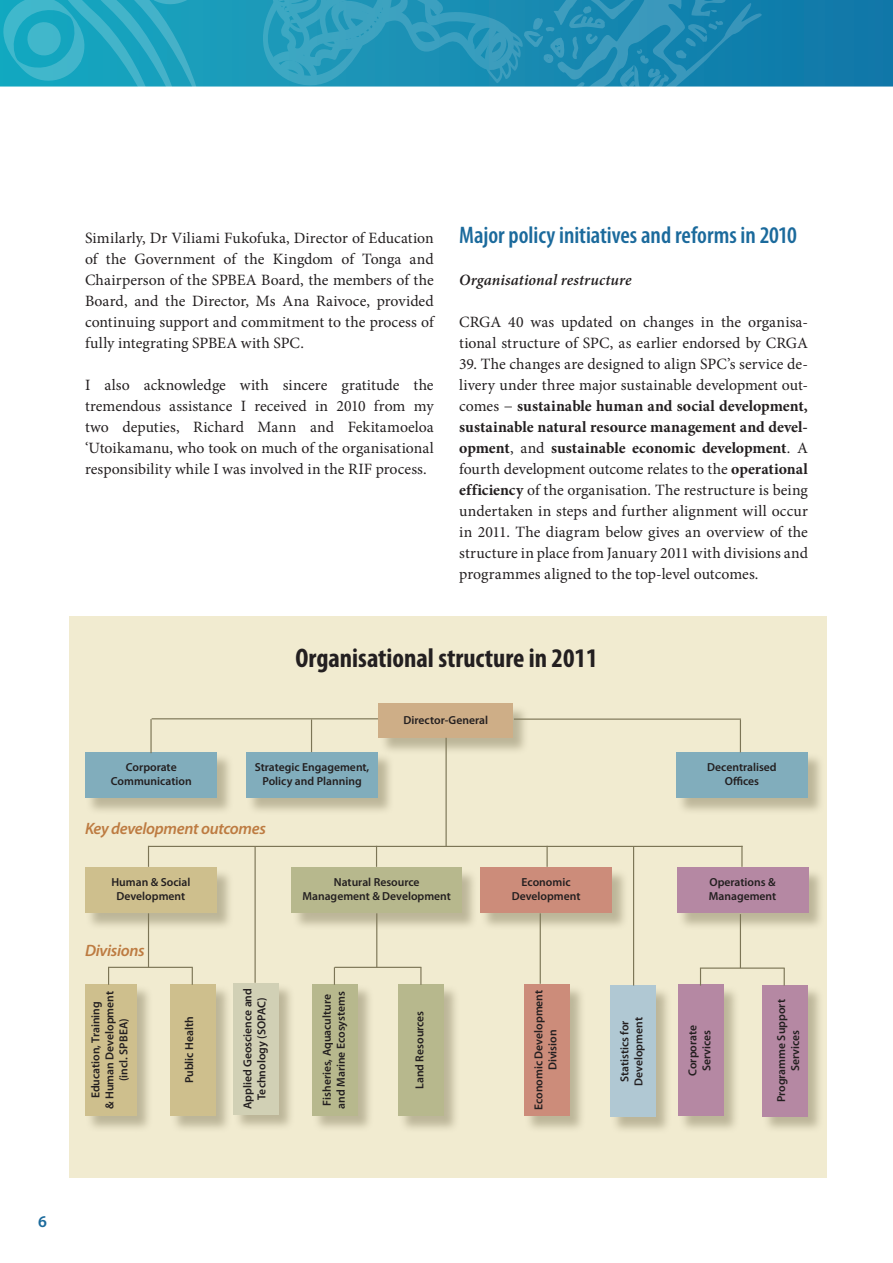
<style>
.page{position:relative;width:893px;height:1263px;background:#fff}
.page>*{position:absolute;margin:0;border:0;box-sizing:border-box;transform-origin:0 0}
.t1{font:700 condensed 27px "Myriad Pro";color:#231f20}
.Titre_1{font:600 condensed 24px "Myriad Pro";color:#1b6a9c}
.Titre_1-2{font:italic 600 16.5px "Myriad Pro";letter-spacing:-.02em;color:#bd7b41}
.t2{font:600 16.5px "Myriad Pro";color:#1b6a9c}
.texte_minion_10_5-14{font:15.75px/21px "Minion Pro";color:#231f20;text-align:justify}
.texte_minion_10_5-14-2{font:italic 600 15.75px "Minion Pro";letter-spacing:.005em;color:#231f20}
.t3{font:600 11.7px/14px "Myriad Pro";color:#231f20;text-align:center}
.s1{font-weight:700}
</style>
<div class="page">
<svg style="left:0;top:0;width:893px;height:87px;background:#1383ae"></svg>
<svg style="left:3px;top:0;width:203px;height:87px;background:#26a9c2"></svg>
<svg style="left:244px;top:0;width:518px;height:87px;background:#2592b7"></svg>
<div style="left:69px;top:617px;width:757px;height:561px;background:#f1ebd0"></div>
<div style="left:379px;top:704px;width:151px;height:51px;background:#7c7556;opacity:.45"></div>
<div style="left:379px;top:704px;width:134px;height:34px;background:#ceae87"></div>
<div style="left:86px;top:753px;width:148px;height:62px;background:#7c7556;opacity:.45"></div>
<div style="left:85px;top:752px;width:132px;height:46px;background:#81adbc"></div>
<div style="left:246px;top:753px;width:149px;height:62px;background:#7c7556;opacity:.45"></div>
<div style="left:246px;top:752px;width:132px;height:46px;background:#81adbc"></div>
<div style="left:676px;top:753px;width:149px;height:62px;background:#7c7556;opacity:.45"></div>
<div style="left:676px;top:752px;width:132px;height:46px;background:#81adbc"></div>
<div style="left:610px;top:986px;width:62px;height:148px;background:#7c7556;opacity:.45"></div>
<div style="left:610px;top:985px;width:46px;height:132px;background:#b0c8d3"></div>
<div style="left:85px;top:868px;width:149px;height:62px;background:#7c7556;opacity:.45"></div>
<div style="left:85px;top:868px;width:132px;height:45px;background:#cebf8d"></div>
<div style="left:85px;top:984px;width:68px;height:149px;background:#7c7556;opacity:.45"></div>
<div style="left:85px;top:984px;width:51px;height:132px;background:#cebf8d"></div>
<div style="left:312px;top:984px;width:62px;height:148px;background:#7c7556;opacity:.45"></div>
<div style="left:312px;top:984px;width:46px;height:132px;background:#b7b88d"></div>
<div style="left:524px;top:984px;width:62px;height:149px;background:#7c7556;opacity:.45"></div>
<div style="left:524px;top:984px;width:46px;height:132px;background:#cc8c7a"></div>
<div style="left:171px;top:984px;width:62px;height:149px;background:#7c7556;opacity:.45"></div>
<div style="left:170px;top:984px;width:46px;height:132px;background:#cebf8d"></div>
<div style="left:762px;top:985px;width:63px;height:148px;background:#7c7556;opacity:.45"></div>
<div style="left:762px;top:985px;width:46px;height:131px;background:#b588a3"></div>
<div style="left:398px;top:984px;width:62px;height:149px;background:#7c7556;opacity:.45"></div>
<div style="left:398px;top:984px;width:45px;height:132px;background:#b7b88d"></div>
<div style="left:233px;top:983px;width:62px;height:148px;background:#7c7556;opacity:.45"></div>
<div style="left:233px;top:983px;width:46px;height:131px;background:#d1d0b5"></div>
<div style="left:678px;top:985px;width:62px;height:148px;background:#7c7556;opacity:.45"></div>
<div style="left:678px;top:984px;width:45px;height:132px;background:#b588a3"></div>
<div style="left:292px;top:868px;width:186px;height:62px;background:#7c7556;opacity:.45"></div>
<div style="left:292px;top:868px;width:170px;height:45px;background:#b7b88d"></div>
<div style="left:480px;top:868px;width:149px;height:62px;background:#7c7556;opacity:.45"></div>
<div style="left:480px;top:868px;width:132px;height:45px;background:#cc8c7a"></div>
<div style="left:677px;top:868px;width:148px;height:62px;background:#7c7556;opacity:.45"></div>
<div style="left:677px;top:868px;width:131px;height:45px;background:#b588a3"></div>
<hr style="left:445px;top:738px;width:2px;height:108px;background:#7c7556">
<hr style="left:150px;top:719px;width:2px;height:34px;background:#7c7556">
<hr style="left:311px;top:719px;width:1px;height:33px;background:#7c7556">
<hr style="left:740px;top:720px;width:1px;height:32px;background:#7c7556">
<hr style="left:633px;top:846px;width:1px;height:139px;background:#7c7556">
<svg style="left:148px;top:847px;width:1px;height:20px"></svg>
<hr style="left:255px;top:847px;width:1px;height:136px;background:#7c7556">
<svg style="left:108px;top:968px;width:1px;height:17px"></svg>
<svg style="left:700px;top:969px;width:1px;height:16px"></svg>
<svg style="left:334px;top:967px;width:1px;height:18px"></svg>
<svg style="left:192px;top:968px;width:1px;height:17px"></svg>
<svg style="left:784px;top:969px;width:1px;height:16px"></svg>
<svg style="left:420px;top:968px;width:1px;height:17px"></svg>
<hr style="left:148px;top:913px;width:1px;height:54px;background:#7c7556">
<hr style="left:740px;top:914px;width:1px;height:54px;background:#7c7556">
<hr style="left:540px;top:913px;width:1px;height:71px;background:#7c7556">
<hr style="left:376px;top:913px;width:1px;height:54px;background:#7c7556">
<svg style="left:376px;top:847px;width:1px;height:20px"></svg>
<hr style="left:546px;top:846px;width:2px;height:21px;background:#7c7556">
<hr style="left:741px;top:846px;width:2px;height:21px;background:#7c7556">
<hr style="left:152px;top:718px;width:226px;height:1px;background:#7c7556">
<hr style="left:514px;top:718px;width:227px;height:2px;background:#7c7556">
<hr style="left:148px;top:846px;width:594px;height:1px;background:#7c7556">
<hr style="left:108px;top:967px;width:85px;height:1px;background:#7c7556">
<hr style="left:700px;top:967px;width:85px;height:2px;background:#7c7556">
<hr style="left:335px;top:967px;width:86px;height:1px;background:#7c7556">
<p class="texte_minion_10_5-14" style="left:85px;top:228px;width:350px">Similarly, Dr Viliami Fukofuka, Director of Education of the Government of the Kingdom of Tonga and Chairperson of the SPBEA Board, the members of the Board, and the Director, Ms Ana Raivoce, provided continuing support and commitment to the process of fully integrating SPBEA with SPC.</p>
<p class="texte_minion_10_5-14" style="left:85px;top:375px;width:350px">I also acknowledge with sincere gratitude the tremendous assistance I received in 2010 from my two deputies, Richard Mann and Fekitamoeloa ‘Utoikamanu, who took on much of the organisational responsibility while I was involved in the RIF process.</p>
<p class="Titre_1" style="left:459px;top:220px;width:339px">Major policy initiatives and reforms in 2010</p>
<p class="texte_minion_10_5-14-2" style="left:459px;top:269px;width:174px">Organisational restructure</p>
<p class="texte_minion_10_5-14" style="left:459px;top:312px;width:350px">CRGA 40 was updated on changes in the organisa&shy;tional structure of SPC, as earlier endorsed by CRGA</p>
<p class="texte_minion_10_5-14" style="left:459px;top:354px;width:350px">39. The changes are designed to align SPC’s service de&shy;livery under three major sustainable development out&shy;comes − <span class="s1">sustainable human and social development, sustainable natural resource management and devel&shy;opment</span>, and <span class="s1">sustainable economic development</span>. A fourth development outcome relates to the <span class="s1">operational efficiency</span> of the organisation. The restructure is being undertaken in steps and further alignment will occur in 2011. The diagram below gives an overview of the structure in place from January 2011 with divisions and programmes aligned to the top-level outcomes.</p>
<p class="t1" style="left:295px;top:641px;width:304px">Organisational structure in 2011</p>
<p class="t3" style="left:404px;top:712px;width:86px">Director-General</p>
<p class="t3" style="left:111px;top:760px;width:82px">Corporate<br>Communication</p>
<p class="t3" style="left:255px;top:760px;width:116px">Strategic Engagement,<br>Policy and Planning</p>
<p class="t3" style="left:707px;top:760px;width:71px">Decentralised<br>Offices</p>
<p class="Titre_1-2" style="left:85px;top:818px;width:182px">Key development outcomes</p>
<p class="t3" style="left:111px;top:875px;width:81px">Human &amp; Social</p>
<p class="t3" style="left:117px;top:889px;width:70px">Development</p>
<p class="Titre_1-2" style="left:85px;top:939px;width:61px">Divisions</p>
<p class="t3" style="left:302px;top:875px;width:150px">Natural Resource<br>Management &amp; Development</p>
<p class="t3" style="left:512px;top:875px;width:70px">Economic<br>Development</p>
<p class="t3" style="left:709px;top:875px;width:69px;text-align:left">Operations &amp;<br>Management</p>
<p class="t3" style="left:240px;top:1109px;width:123px;rotate:-90deg">Applied Geoscience and<br>Technology (SOPAC)</p>
<p class="t3" style="left:88px;top:1098px;width:98px;rotate:-90deg">Education, Training</p>
<p class="t3" style="left:102px;top:1109px;width:119px;rotate:-90deg">&amp; Human Development (incl. SPBEA)</p>
<p class="t3" style="left:320px;top:1109px;width:119px;text-align:left;rotate:-90deg">Fisheries, Aquaculture and Marine Ecosystems</p>
<p class="t3" style="left:531px;top:1110px;width:122px;rotate:-90deg">Economic Development<br>Division</p>
<p class="t3" style="left:412px;top:1089px;width:80px;rotate:-90deg">Land Resources</p>
<p class="t3" style="left:182px;top:1083px;width:68px;rotate:-90deg">Public Health</p>
<p class="t3" style="left:617px;top:1086px;width:70px;text-align:left;rotate:-90deg">Statistics for<br>Development</p>
<p class="t3" style="left:685px;top:1076px;width:52px;rotate:-90deg">Corporate<br>Services</p>
<p class="t3" style="left:774px;top:1102px;width:105px;rotate:-90deg">Programme Support<br>Services</p>
<p class="t2" style="left:38px;top:1210px;width:10px">6</p>
</div>
